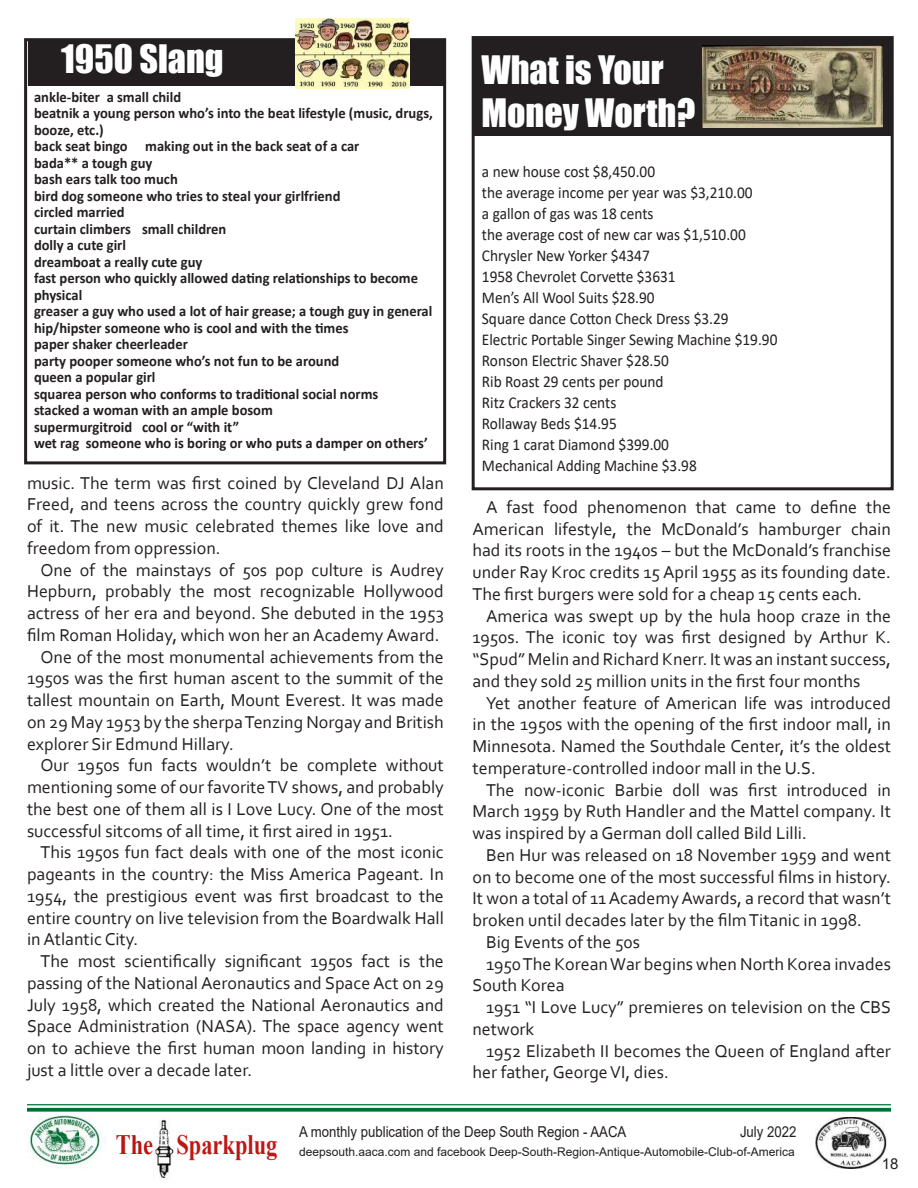
<style>
.page{position:relative;width:918px;height:1188px;background:#fff}
.page>*{position:absolute;margin:0;border:0;box-sizing:border-box;transform-origin:0 0}
.t1{font:36px/43.2px "Impact";color:#fff}
.t2{font:700 28.05px "Times New Roman";color:#bf1714;scale:.8 1}
.t3{font:18px/21.8px "Corbel";color:#231f20;text-align:justify}
.t4{font:16.5px/21px "Calibri";color:#231f20;scale:.93 1}
.t5{font:700 15px/16.5px "Calibri";color:#231f20}
.t6{font:15px "Arial";color:#231f20;scale:.88 1}
.t7{font:15px "Arial";color:#231f20}
.t8{font:12px "Arial";color:#231f20}
.s1{color:#ba1511}
</style>
<div class="page">
<img style="left:27px;top:1112px;width:75px;height:56px">
<img style="left:153px;top:1117px;width:21px;height:62px">
<img style="left:815px;top:1117px;width:72px;height:52px">
<hr style="left:27px;top:1104px;width:864px;height:1px;background:#007135">
<svg style="left:27px;top:1108px;width:864px;height:4px;background:#177e47"></svg>
<div style="left:474px;top:38px;width:418px;height:97px;background:#231f20"></div>
<img style="left:703px;top:45px;width:180px;height:82px">
<div style="left:472px;top:36px;width:422px;height:454px;border:3px solid #231f20"></div>
<div style="left:24px;top:38px;width:422px;height:426px;border:3px solid #231f20"></div>
<div style="left:28px;top:40px;width:418px;height:46px;background:#231f20"></div>
<img style="left:295px;top:18px;width:114px;height:71px">
<h1 class="t1" style="left:61px;top:37px;width:164px">1950 Slang</h1>
<p class="t5" style="left:34px;top:88px;width:400px">ankle-biter a small child<br>beatnik a young person who’s into the beat lifestyle (music, drugs, booze, etc.)<br>back seat bingo making out in the back seat of a car<br>bada** a tough guy<br>bash ears talk too much<br>bird dog someone who tries to steal your girlfriend<br>circled married<br>curtain climbers small children<br>dolly a cute girl<br>dreamboat a really cute guy<br>fast person who quickly allowed dating relationships to become physical<br>greaser a guy who used a lot of hair grease; a tough guy in general hip/hipster someone who is cool and with the times<br>paper shaker cheerleader<br>party pooper someone who’s not fun to be around<br>queen a popular girl<br>squarea person who conforms to traditional social norms<br>stacked a woman with an ample bosom<br>supermurgitroid cool or “with it”<br>wet rag someone who is boring or who puts a damper on others’</p>
<p class="t3" style="left:27px;top:471px;width:418px">music. The term was first coined by Cleveland DJ Alan Freed, and teens across the country quickly grew fond of it. The new music celebrated themes like love and freedom from oppression.</p>
<p class="t3" style="left:40px;top:558px;width:405px">One of the mainstays of 50s pop culture is Audrey</p>
<p class="t3" style="left:27px;top:580px;width:418px">Hepburn, probably the most recognizable Hollywood</p>
<p class="t3" style="left:27px;top:602px;width:418px">actress of her era and beyond. She debuted in the 1953</p>
<p class="t3" style="left:27px;top:624px;width:414px">film Roman Holiday, which won her an Academy Award.</p>
<p class="t3" style="left:40px;top:645px;width:405px">One of the most monumental achievements from the</p>
<p class="t3" style="left:27px;top:667px;width:418px">1950s was the first human ascent to the summit of the</p>
<p class="t3" style="left:27px;top:689px;width:418px">tallest mountain on Earth, Mount Everest. It was made</p>
<p class="t3" style="left:27px;top:711px;width:418px">on 29 May 1953 by the sherpa Tenzing Norgay and British</p>
<p class="t3" style="left:27px;top:732px;width:208px">explorer Sir Edmund Hillary.</p>
<p class="t3" style="left:40px;top:754px;width:405px">Our 1950s fun facts wouldn’t be complete without</p>
<p class="t3" style="left:27px;top:776px;width:418px">mentioning some of our favorite TV shows, and probably</p>
<p class="t3" style="left:27px;top:798px;width:418px">the best one of them all is I Love Lucy. One of the most</p>
<p class="t3" style="left:27px;top:819px;width:368px">successful sitcoms of all time, it first aired in 1951.</p>
<p class="t3" style="left:40px;top:841px;width:405px">This 1950s fun fact deals with one of the most iconic</p>
<p class="t3" style="left:27px;top:863px;width:418px">pageants in the country: the Miss America Pageant. In</p>
<p class="t3" style="left:27px;top:885px;width:418px">1954, the prestigious event was first broadcast to the</p>
<p class="t3" style="left:27px;top:906px;width:418px">entire country on live television from the Boardwalk Hall</p>
<p class="t3" style="left:27px;top:928px;width:113px">in Atlantic City.</p>
<p class="t3" style="left:40px;top:950px;width:405px">The most scientifically significant 1950s fact is the</p>
<p class="t3" style="left:27px;top:972px;width:418px">passing of the National Aeronautics and Space Act on 29</p>
<p class="t3" style="left:27px;top:993px;width:418px">July 1958, which created the National Aeronautics and</p>
<p class="t3" style="left:27px;top:1015px;width:418px">Space Administration (NASA). The space agency went</p>
<p class="t3" style="left:27px;top:1037px;width:418px">on to achieve the first human moon landing in history</p>
<p class="t3" style="left:27px;top:1059px;width:227px">just a little over a decade later.</p>
<h1 class="t1" style="left:481px;top:47px;width:215px">What is Your<br>Money Worth?</h1>
<p class="t4" style="left:482px;top:161px;width:319px">a new house cost $8,450.00<br>the average income per year was $3,210.00<br>a gallon of gas was 18 cents<br>the average cost of new car was $1,510.00<br>Chrysler New Yorker $4347<br>1958 Chevrolet Corvette $3631<br>Men’s All Wool Suits $28.90<br>Square dance Cotton Check Dress $3.29<br>Electric Portable Singer Sewing Machine $19.90<br>Ronson Electric Shaver $28.50<br>Rib Roast 29 cents per pound<br>Ritz Crackers 32 cents<br>Rollaway Beds $14.95<br>Ring 1 carat Diamond $399.00<br>Mechanical Adding Machine $3.98</p>
<p class="t3" style="left:472px;top:496px;width:420px;text-indent:14px">A fast food phenomenon that came to define the American lifestyle, the McDonald’s hamburger chain had its roots in the 1940s – but the McDonald’s franchise under Ray Kroc credits 15 April 1955 as its founding date.<br>The first burgers were sold for a cheap 15 cents each.</p>
<p class="t3" style="left:472px;top:604px;width:420px;text-indent:14px">America was swept up by the hula hoop craze in the 1950s. The iconic toy was first designed by Arthur K. “Spud” Melin and Richard Knerr. It was an instant success, and they sold 25 million units in the first four months</p>
<p class="t3" style="left:472px;top:691px;width:420px;text-indent:14px">Yet another feature of American life was introduced in the 1950s with the opening of the first indoor mall, in Minnesota. Named the Southdale Center, it’s the oldest temperature-controlled indoor mall in the U.S.</p>
<p class="t3" style="left:472px;top:778px;width:420px;text-indent:14px">The now-iconic Barbie doll was first introduced in March 1959 by Ruth Handler and the Mattel company. It was inspired by a German doll called Bild Lilli.</p>
<p class="t3" style="left:486px;top:844px;width:406px">Ben Hur was released on 18 November 1959 and went</p>
<p class="t3" style="left:472px;top:865px;width:420px">on to become one of the most successful films in history.</p>
<p class="t3" style="left:472px;top:887px;width:420px">It won a total of 11 Academy Awards, a record that wasn’t</p>
<p class="t3" style="left:472px;top:909px;width:391px">broken until decades later by the film Titanic in 1998.</p>
<p class="t3" style="left:486px;top:931px;width:155px">Big Events of the 50s</p>
<p class="t3" style="left:486px;top:952px;width:407px">1950 The Korean War begins when North Korea invades</p>
<p class="t3" style="left:472px;top:974px;width:94px">South Korea</p>
<p class="t3" style="left:486px;top:996px;width:406px">1951 “I Love Lucy” premieres on television on the CBS</p>
<p class="t3" style="left:472px;top:1018px;width:63px">network</p>
<p class="t3" style="left:486px;top:1039px;width:407px">1952 Elizabeth II becomes the Queen of England after</p>
<p class="t3" style="left:472px;top:1061px;width:198px">her father, George VI, dies.</p>
<h2 class="t2" style="left:116px;top:1124px;width:204px"><span class="s1">The</span> Sparkplug</h2>
<p class="t6" style="left:299px;top:1122px;width:373px">A monthly publication of the Deep South Region - AACA</p>
<p class="t6" style="left:740px;top:1122px;width:66px">July 2022</p>
<p class="t8" style="left:299px;top:1144px;width:497px">deepsouth.aaca.com and facebook Deep-South-Region-Antique-Automobile-Club-of-America</p>
<p class="t7" style="left:882px;top:1153px;width:18px">18</p>
</div>
